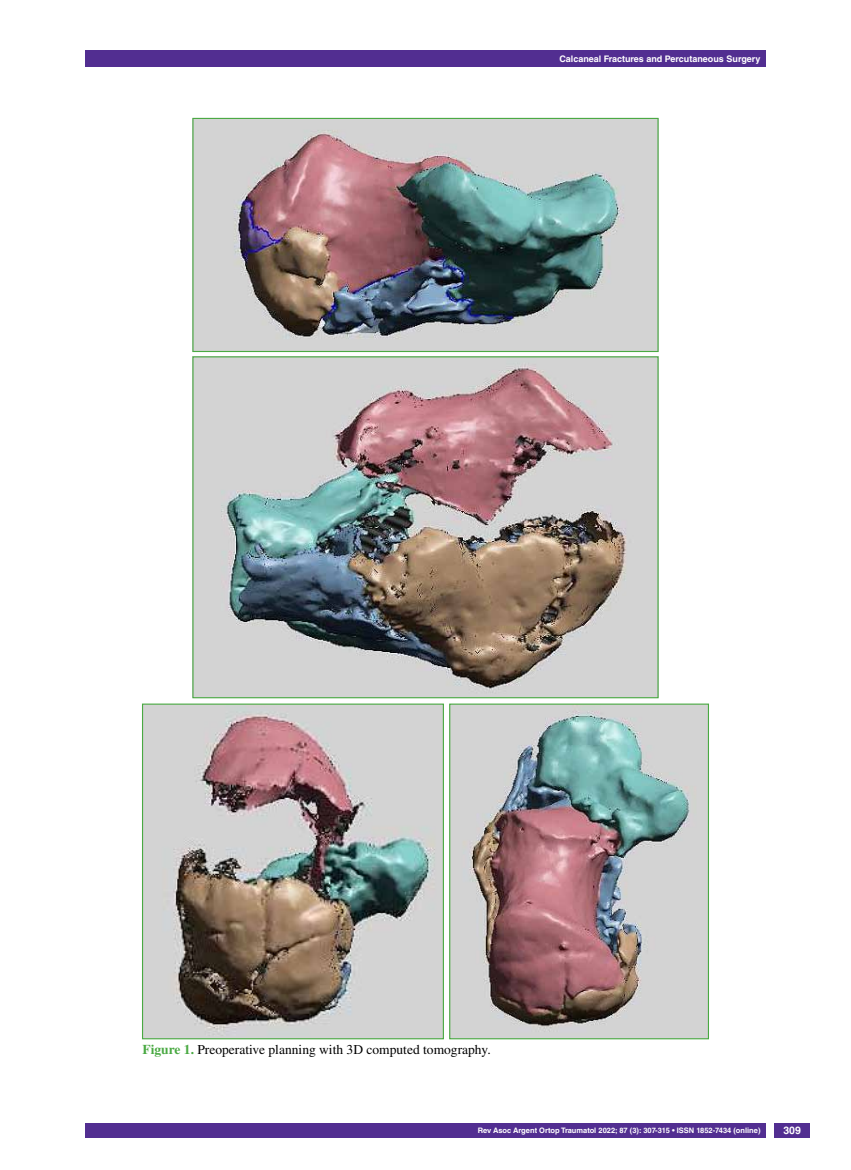
<style>
.page{position:relative;width:851px;height:1170px;background:#fff}
.page>*{position:absolute;margin:0;border:0;box-sizing:border-box;transform-origin:0 0}
.t1{font:13.5px "Times LT Std";color:#000}
.t2{font:700 10.5px "Helvetica LT Std";color:#fff}
.t3{font:700 9px "Helvetica LT Std";color:#fff}
.t4{font:700 7.5px "Helvetica LT Std";color:#fff}
.s1{font-weight:700;color:#49a942}
</style>
<div class="page">
<div style="left:85px;top:50px;width:680px;height:17px;background:#522e91"></div>
<div style="left:85px;top:1123px;width:680px;height:14px;background:#522e91"></div>
<div style="left:774px;top:1123px;width:35px;height:14px;background:#522e91"></div>
<img style="left:194px;top:120px;width:462px;height:230px">
<div style="left:192px;top:118px;width:466px;height:234px;border:1px solid #49a942"></div>
<img style="left:194px;top:358px;width:462px;height:338px">
<div style="left:192px;top:356px;width:466px;height:342px;border:1px solid #49a942"></div>
<img style="left:144px;top:705px;width:298px;height:332px">
<div style="left:142px;top:703px;width:302px;height:336px;border:1px solid #49a942"></div>
<img style="left:451px;top:705px;width:256px;height:332px">
<div style="left:449px;top:703px;width:260px;height:336px;border:1px solid #49a942"></div>
<p class="t3" style="left:559px;top:53px;width:203px">Calcaneal Fractures and Percutaneous Surgery</p>
<h1 class="t1" style="left:142px;top:1042px;width:350px"><span class="s1">Figure 1.</span> Preoperative planning with 3D computed tomography.</h1>
<p class="t4" style="left:478px;top:1125px;width:284px">Rev Asoc Argent Ortop Traumatol 2022; 87 (3): 307-315 • ISSN 1852-7434 (online)</p>
<h2 class="t2" style="left:783px;top:1124px;width:19px">309</h2>
</div>
